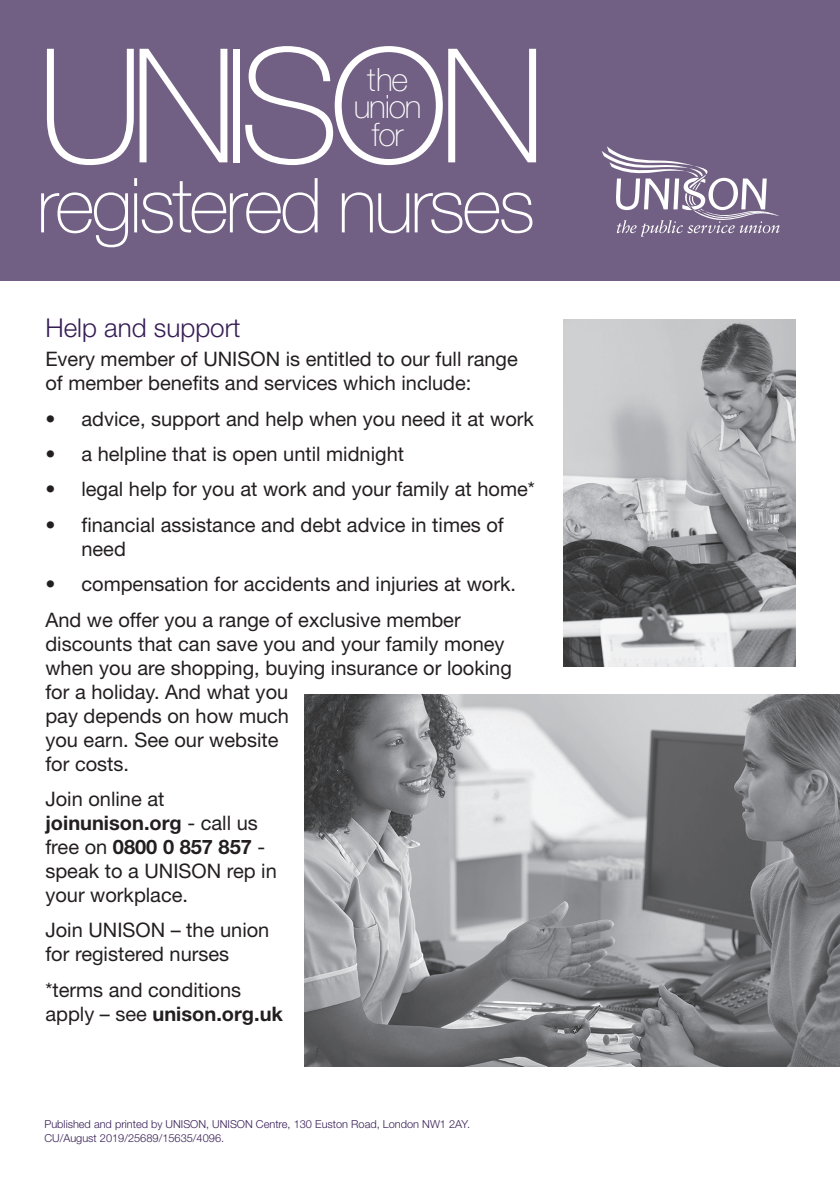
<style>
.page{position:relative;width:840px;height:1191px;background:#fff}
.page>*{position:absolute;margin:0;border:0;box-sizing:border-box;transform-origin:0 0}
.t1{font:100 159px "Helvetica Neue";letter-spacing:-.07em;color:#fff}
.t2{font:100 76px "Helvetica Neue";letter-spacing:-.04em;color:#fff}
.t3{font:100 32.2px/27.4px "Helvetica Neue";letter-spacing:-.04em;color:#fff;text-align:center}
.t4{font:300 26px "Helvetica Neue";color:#361d54}
.t5{font:20px/24px "Helvetica Neue";color:#231f20}
.t6{font:300 11px/14px "Helvetica Neue";color:#361d54}
.s1{font-weight:700}
</style>
<div class="page">
<div style="left:0;top:0;width:839px;height:281px;background:#716083"></div>
<img style="left:304px;top:694px;width:535px;height:372px">
<img style="left:563px;top:319px;width:232px;height:347px">
<svg style="left:601px;top:146px;width:178px;height:91px"></svg>
<h1 class="t1" style="left:37px;top:15px;width:510px">UNISON</h1>
<h2 class="t2" style="left:37px;top:162px;width:499px">registered nurses</h2>
<h3 class="t3" style="left:353px;top:65px;width:69px">the union for</h3>
<h3 class="t4" style="left:45px;top:311px;width:197px">Help and support</h3>
<p class="t5" style="left:45px;top:347px;width:473px">Every member of UNISON is entitled to our full range of member benefits and services which include:</p>
<p class="t5" style="left:45px;top:406px;width:489px">• advice, support and help when you need it at work</p>
<p class="t5" style="left:45px;top:442px;width:360px">• a helpline that is open until midnight</p>
<p class="t5" style="left:45px;top:477px;width:491px">• legal help for you at work and your family at home*</p>
<p class="t5" style="left:81px;top:512px;width:423px;text-indent:-36px">• financial assistance and debt advice in times of need</p>
<p class="t5" style="left:45px;top:566px;width:472px;line-height:35.4px">• compensation for accidents and injuries at work.<br>And we offer you a range of exclusive member</p>
<p class="t5" style="left:45px;top:631px;width:468px">discounts that can save you and your family money when you are shopping, buying insurance or looking for a holiday. And what you<br>pay depends on how much<br>you earn. See our website<br>for costs.</p>
<p class="t5" style="left:45px;top:786px;width:233px">Join online at <span class="s1">joinunison.org</span> - call us free on <span class="s1">0800 0 857 857</span> - speak to a UNISON rep in your workplace.</p>
<p class="t5" style="left:45px;top:918px;width:225px">Join UNISON – the union for registered nurses</p>
<p class="t5" style="left:45px;top:977px;width:239px">*terms and conditions apply – see <span class="s1">unison.org.uk</span></p>
<p class="t6" style="left:44px;top:1117px;width:427px">Published and printed by UNISON, UNISON Centre, 130 Euston Road, London NW1 2AY.<br>CU/August 2019/25689/15635/4096.</p>
</div>
